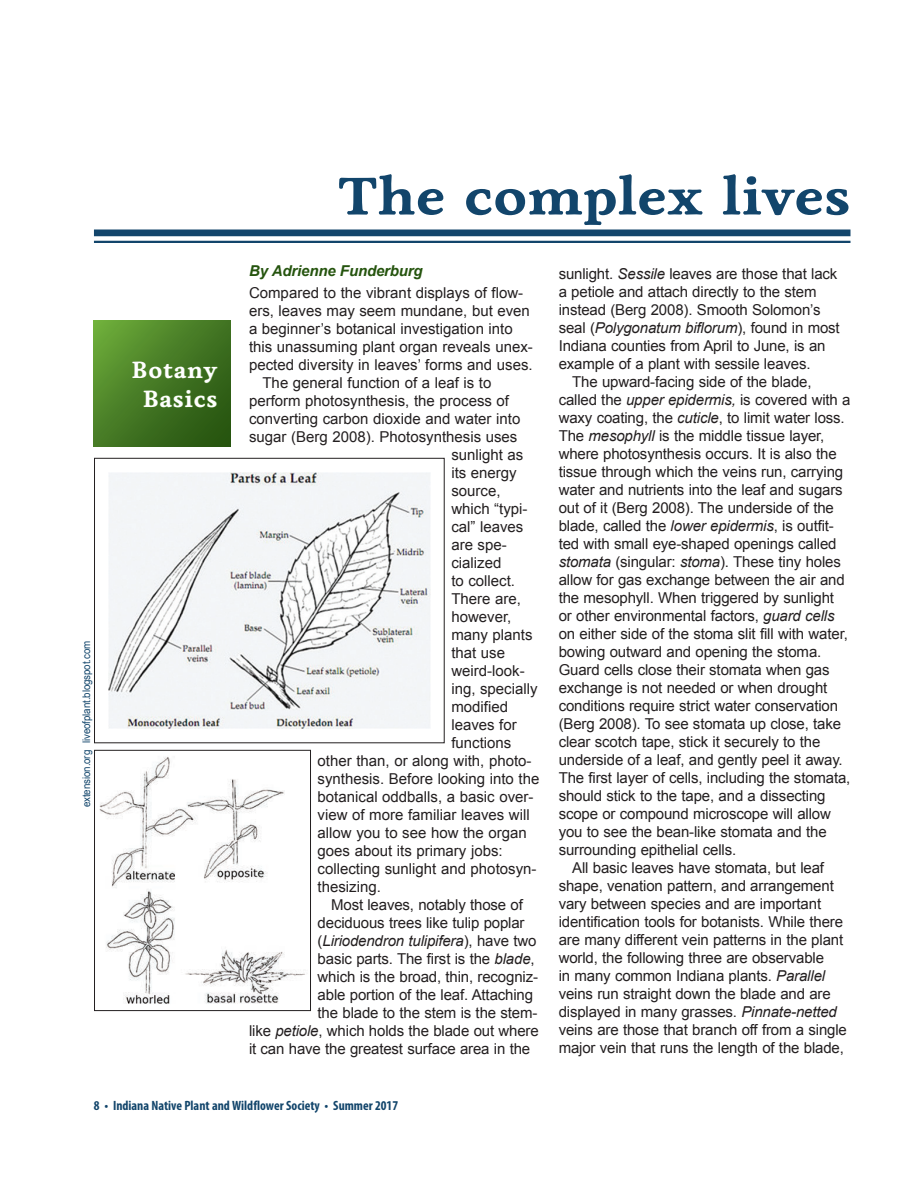
<style>
.page{position:relative;width:918px;height:1188px;background:#fff}
.page>*{position:absolute;margin:0;border:0;box-sizing:border-box;transform-origin:0 0}
._10_Story_Head_Blue{font:700 54px "Livory";color:#12456b;scale:1.08 1}
._80_BoxBodyHead{font:700 24px/28.8px "Livory";letter-spacing:.03em;color:#fff;text-align:center}
._50_BodyBasic_BK{font:15px/18px "Arial";letter-spacing:-.01em;color:#231f20}
._40_Body1st_BK{font:15px/18px "Arial";color:#231f20}
._50_BodyBasic_BK-2{font:italic 15px "Arial";letter-spacing:-.01em;color:#231f20}
._31_By_Author_GR{font:italic 700 15px "Arial";letter-spacing:-.01em;color:#25540e}
.t1{font:700 condensed 13.5px "Myriad Pro";color:#12456b}
._71__Photo_credit{font:10.5px "Arial";letter-spacing:-.01em;color:#12456b;scale:.93 1}
.s1{font-style:normal}
.s2{font-style:italic}
</style>
<div class="page">
<svg style="left:94px;top:321px;width:137px;height:125px;background:#487d25"></svg>
<svg style="left:132px;top:327px;width:86px;height:104px;background:#427622"></svg>
<img style="left:108px;top:472px;width:323px;height:257px">
<div style="left:94px;top:458px;width:351px;height:285px;border:1px solid #231f20"></div>
<img style="left:99px;top:757px;width:206px;height:247px">
<div style="left:94px;top:750px;width:217px;height:261px;border:1px solid #231f20"></div>
<div style="left:94px;top:230px;width:756px;height:6px;background:#12456b"></div>
<hr style="left:94px;top:241px;width:756px;height:2px;background:#12456b">
<p class="_71__Photo_credit" style="left:80px;top:743px;width:112px;rotate:-90deg">liveofplant.blogspot.com</p>
<p class="_71__Photo_credit" style="left:80px;top:807px;width:63px;rotate:-90deg">extension.org</p>
<p class="_80_BoxBodyHead" style="left:132px;top:356px;width:87px">Botany<br>Basics</p>
<p class="_10_Story_Head_Blue" style="left:338px;top:164px;width:476px">The complex lives</p>
<p class="_31_By_Author_GR" style="left:249px;top:261px;width:175px">By Adrienne Funderburg</p>
<p class="_40_Body1st_BK" style="left:249px;top:284px;width:285px">Compared to the vibrant displays of flow&shy;ers, leaves may seem mundane, but even a beginner’s botanical investigation into this unassuming plant organ reveals unex&shy;pected diversity in leaves’ forms and uses.</p>
<p class="_50_BodyBasic_BK" style="left:262px;top:374px;width:230px">The general function of a leaf is to</p>
<p class="_50_BodyBasic_BK" style="left:249px;top:392px;width:262px">perform photosynthesis, the process of</p>
<p class="_50_BodyBasic_BK" style="left:249px;top:410px;width:273px">converting carbon dioxide and water into</p>
<p class="_50_BodyBasic_BK" style="left:249px;top:428px;width:270px">sugar (Berg 2008). Photosynthesis uses</p>
<p class="_50_BodyBasic_BK" style="left:451px;top:446px;width:74px">sunlight as</p>
<p class="_50_BodyBasic_BK" style="left:451px;top:464px;width:67px">its energy</p>
<p class="_50_BodyBasic_BK" style="left:451px;top:482px;width:51px">source,</p>
<p class="_50_BodyBasic_BK" style="left:451px;top:500px;width:78px">which “typi-</p>
<p class="_50_BodyBasic_BK" style="left:451px;top:518px;width:74px">cal” leaves</p>
<p class="_50_BodyBasic_BK" style="left:451px;top:536px;width:57px">are spe-</p>
<p class="_50_BodyBasic_BK" style="left:451px;top:554px;width:52px">cialized</p>
<p class="_50_BodyBasic_BK" style="left:451px;top:572px;width:65px">to collect.</p>
<p class="_50_BodyBasic_BK" style="left:451px;top:590px;width:71px">There are,</p>
<p class="_50_BodyBasic_BK" style="left:451px;top:608px;width:62px">however,</p>
<p class="_50_BodyBasic_BK" style="left:451px;top:626px;width:83px">many plants</p>
<p class="_50_BodyBasic_BK" style="left:451px;top:644px;width:55px">that use</p>
<p class="_50_BodyBasic_BK" style="left:451px;top:662px;width:75px">weird-look-</p>
<p class="_50_BodyBasic_BK" style="left:451px;top:680px;width:88px">ing, specially</p>
<p class="_50_BodyBasic_BK" style="left:451px;top:698px;width:58px">modified</p>
<p class="_50_BodyBasic_BK" style="left:451px;top:716px;width:67px">leaves for</p>
<p class="_50_BodyBasic_BK" style="left:451px;top:734px;width:62px">functions</p>
<p class="_50_BodyBasic_BK" style="left:318px;top:752px;width:215px">other than, or along with, photo-</p>
<p class="_50_BodyBasic_BK" style="left:318px;top:770px;width:223px">synthesis. Before looking into the</p>
<p class="_50_BodyBasic_BK" style="left:318px;top:788px;width:217px">botanical oddballs, a basic over-</p>
<p class="_50_BodyBasic_BK" style="left:318px;top:806px;width:214px">view of more familiar leaves will</p>
<p class="_50_BodyBasic_BK" style="left:318px;top:824px;width:211px">allow you to see how the organ</p>
<p class="_50_BodyBasic_BK" style="left:318px;top:842px;width:187px">goes about its primary jobs:</p>
<p class="_50_BodyBasic_BK" style="left:318px;top:860px;width:220px">collecting sunlight and photosyn-</p>
<p class="_50_BodyBasic_BK" style="left:318px;top:878px;width:65px">thesizing.</p>
<p class="_50_BodyBasic_BK" style="left:331px;top:896px;width:193px">Most leaves, notably those of</p>
<p class="_50_BodyBasic_BK" style="left:318px;top:914px;width:208px">deciduous trees like tulip poplar</p>
<p class="_50_BodyBasic_BK-2" style="left:318px;top:932px;width:220px"><span class="s1">(</span>Liriodendron tulipifera<span class="s1">), have two</span></p>
<p class="_50_BodyBasic_BK" style="left:318px;top:950px;width:219px">basic parts. The first is the <span class="s2">blade</span>,</p>
<p class="_50_BodyBasic_BK" style="left:318px;top:968px;width:222px">which is the broad, thin, recogniz-</p>
<p class="_50_BodyBasic_BK" style="left:318px;top:986px;width:217px">able portion of the leaf. Attaching</p>
<p class="_50_BodyBasic_BK" style="left:318px;top:1004px;width:221px">the blade to the stem is the stem-</p>
<p class="_50_BodyBasic_BK" style="left:249px;top:1022px;width:291px">like <span class="s2">petiole</span>, which holds the blade out where</p>
<p class="_50_BodyBasic_BK" style="left:249px;top:1040px;width:283px">it can have the greatest surface area in the</p>
<p class="_50_BodyBasic_BK" style="left:559px;top:265px;width:283px">sunlight. <span class="s2">Sessile</span> leaves are those that lack a petiole and attach directly to the stem instead (Berg 2008). Smooth Solomon’s seal (<span class="s2">Polygonatum biflorum</span>), found in most Indiana counties from April to June, is an example of a plant with sessile leaves.</p>
<p class="_50_BodyBasic_BK" style="left:559px;top:373px;width:293px;text-indent:14px">The upward-facing side of the blade, called the <span class="s2">upper epidermis,</span> is covered with a waxy coating, the <span class="s2">cuticle</span>, to limit water loss.<br>The <span class="s2">mesophyll</span> is the middle tissue layer, where photosynthesis occurs. It is also the tissue through which the veins run, carrying water and nutrients into the leaf and sugars out of it (Berg 2008). The underside of the blade, called the <span class="s2">lower epidermis</span>, is outfit&shy;ted with small eye-shaped openings called <span class="s2">stomata</span> (singular: <span class="s2">stoma</span>). These tiny holes allow for gas exchange between the air and the mesophyll. When triggered by sunlight or other environmental factors, <span class="s2">guard cells </span>on either side of the stoma slit fill with water, bowing outward and opening the stoma.<br>Guard cells close their stomata when gas exchange is not needed or when drought conditions require strict water conservation (Berg 2008). To see stomata up close, take clear scotch tape, stick it securely to the underside of a leaf, and gently peel it away.<br>The first layer of cells, including the stomata, should stick to the tape, and a dissecting scope or compound microscope will allow you to see the bean-like stomata and the surrounding epithelial cells.</p>
<p class="_50_BodyBasic_BK" style="left:559px;top:859px;width:290px;text-indent:14px">All basic leaves have stomata, but leaf shape, venation pattern, and arrangement vary between species and are important identification tools for botanists. While there are many different vein patterns in the plant world, the following three are observable<br>in many common Indiana plants. <span class="s2">Parallel </span>veins run straight down the blade and are displayed in many grasses. <span class="s2">Pinnate-netted </span>veins are those that branch off from a single major vein that runs the length of the blade,</p>
<p class="t1" style="left:94px;top:1097px;width:306px">8 • Indiana Native Plant and Wildflower Society • Summer 2017</p>
</div>
